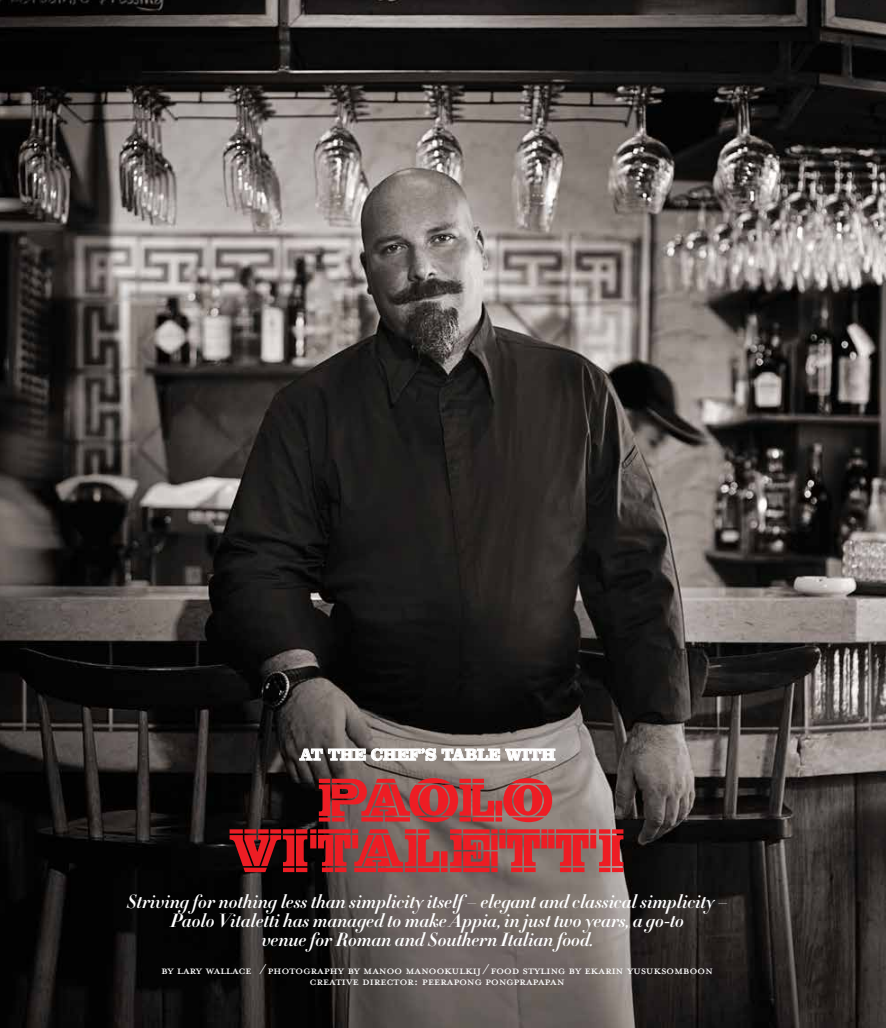
<style>
.page{position:relative;width:886px;height:1028px;background:#fff}
.page>*{position:absolute;margin:0;border:0;box-sizing:border-box;transform-origin:0 0}
.t1{font:61.12px/50.5px "Industria Line";letter-spacing:-.05em;color:#ed1d24;text-align:center}
.t2{font:18.75px/18.8px "Didot HTF B16 Bold Ital";letter-spacing:-.01em;color:#fff;text-align:center}
.t3{font:700 16.88px "Clarendon";letter-spacing:-.01em;color:#fff}
.t4{font:16.25px "Mrs Eaves Petite Caps";letter-spacing:-.025em;color:#fff}
</style>
<div class="page">
<img style="left:0;top:0;width:886px;height:1028px">
<svg style="left:299px;top:748px;width:257px;height:13px;background:#b4afac"></svg>
<p class="t3" style="left:299px;top:744px;width:257px">AT THE CHEF’S TABLE WITH</p>
<h1 class="t1" style="left:228px;top:776px;width:400px">PAOLO<br>VITALETTI</h1>
<p class="t2" style="left:127px;top:893px;width:603px">Striving for nothing less than simplicity itself – elegant and classical simplicity –<br>Paolo Vitaletti has managed to make Appia, in just two years, a go-to<br>venue for Roman and Southern Italian food.</p>
<p class="t4" style="left:161px;top:961px;width:554px">by lary wallace / photography by manoo manookulkij / food styling by ekarin yusuksomboon</p>
<p class="t4" style="left:309px;top:972px;width:257px">creative director: peerapong pongprapapan</p>
</div>
